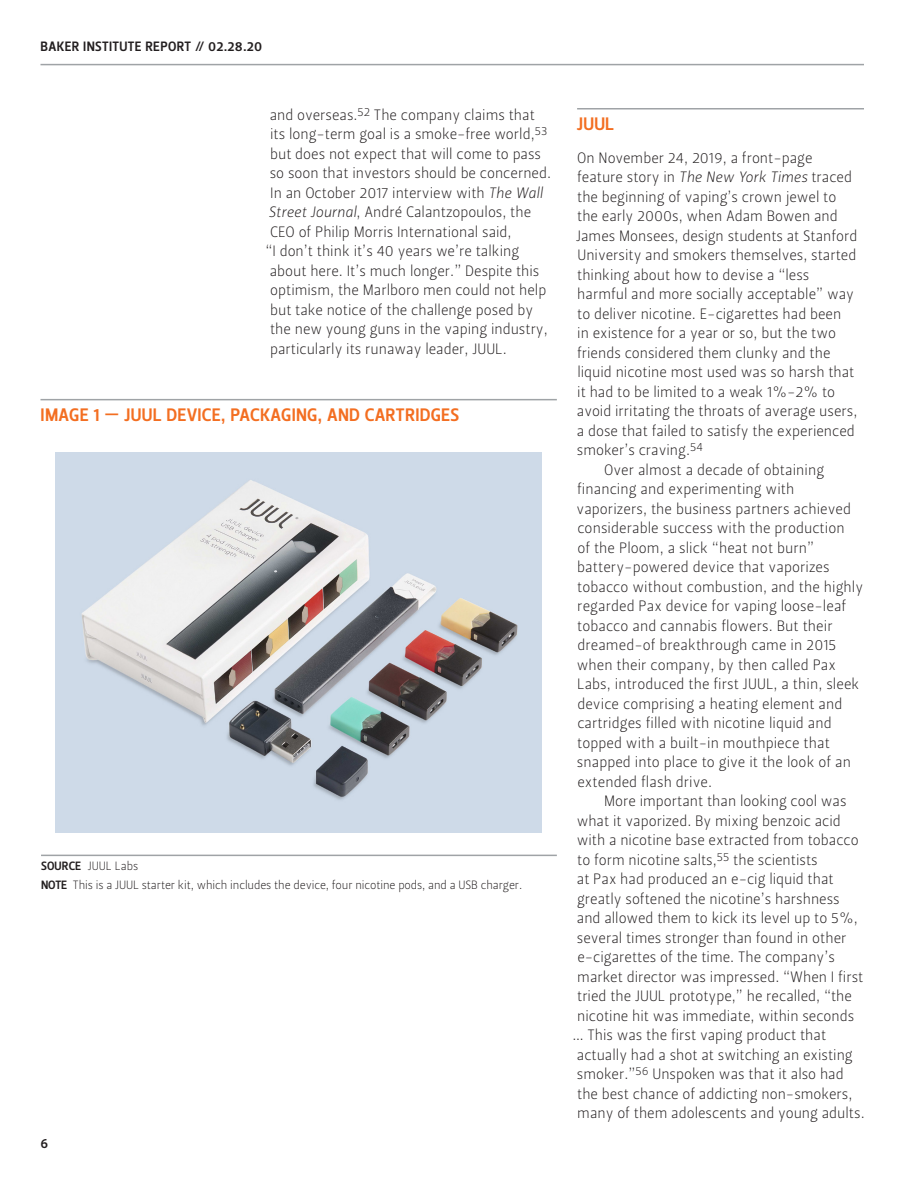
<style>
.page{position:relative;width:918px;height:1188px;background:#fff}
.page>*{position:absolute;margin:0;border:0;box-sizing:border-box;transform-origin:0 0}
.section_head{font:18px "Leitura Sans Grot 3";letter-spacing:.015em;color:#f36e21}
.section_heading{font:18px "Leitura Sans Grot 3";color:#f36e21}
.body_text{font:15px/19.5px "Leitura Sans Grot 1";color:#231f20}
.t1{font:13.5px "Leitura Sans Grot 3";letter-spacing:.025em;color:#231f20}
.Body_text___Hanging{font:12px/19.5px "Leitura Sans Grot 1";letter-spacing:-.01em;color:#231f20}
.s1{font-family:"Leitura Sans Italic 1"}
.s2{font-family:"Leitura Sans Grot 3"}
</style>
<div class="page">
<hr style="left:40px;top:64px;width:824px;height:1px;background:#9fa3a6">
<hr style="left:577px;top:108px;width:287px;height:2px;background:#9fa3a6">
<hr style="left:40px;top:399px;width:517px;height:1px;background:#9fa3a6">
<hr style="left:41px;top:855px;width:516px;height:1px;background:#9fa3a6">
<img style="left:56px;top:452px;width:486px;height:381px">
<p class="t1" style="left:41px;top:39px;width:223px">BAKER INSTITUTE REPORT // 02.28.20</p>
<p class="body_text" style="left:270px;top:105px;width:267px">and overseas.<sup>52</sup> The company claims that</p>
<p class="body_text" style="left:270px;top:124px;width:279px">its long-term goal is a smoke-free world,<sup>53</sup></p>
<p class="body_text" style="left:270px;top:144px;width:273px">but does not expect that will come to pass</p>
<p class="body_text" style="left:270px;top:163px;width:283px">so soon that investors should be concerned.</p>
<p class="body_text" style="left:270px;top:183px;width:274px">In an October 2017 interview with <span class="s1">The Wall</span></p>
<p class="body_text" style="left:269px;top:202px;width:264px"><span class="s1">Street Journal</span>, André Calantzopoulos, the</p>
<p class="body_text" style="left:270px;top:222px;width:243px">CEO of Philip Morris International said,</p>
<p class="body_text" style="left:265px;top:241px;width:255px">“I don’t think it’s 40 years we’re talking</p>
<p class="body_text" style="left:270px;top:261px;width:271px">about here. It’s much longer.” Despite this</p>
<p class="body_text" style="left:270px;top:280px;width:278px">optimism, the Marlboro men could not help</p>
<p class="body_text" style="left:270px;top:300px;width:265px">but take notice of the challenge posed by</p>
<p class="body_text" style="left:270px;top:319px;width:279px">the new young guns in the vaping industry,</p>
<p class="body_text" style="left:270px;top:339px;width:238px">particularly its runaway leader, JUUL.</p>
<p class="section_head" style="left:41px;top:404px;width:420px">IMAGE 1 — JUUL DEVICE, PACKAGING, AND CARTRIDGES</p>
<p class="Body_text___Hanging" style="left:41px;top:856px;width:483px"><span class="s2">SOURCE</span> JUUL Labs<br><span class="s2">NOTE</span> This is a JUUL starter kit, which includes the device, four nicotine pods, and a USB charger.</p>
<p class="t1" style="left:40px;top:1135px;width:9px">6</p>
<p class="section_heading" style="left:577px;top:113px;width:39px">JUUL</p>
<p class="body_text" style="left:576px;top:148px;width:283px">On November 24, 2019, a front-page feature story in <span class="s1">The New York Times</span> traced the beginning of vaping’s crown jewel to the early 2000s, when Adam Bowen and James Monsees, design students at Stanford University and smokers themselves, started thinking about how to devise a “less harmful and more socially acceptable” way to deliver nicotine. E-cigarettes had been<br>in existence for a year or so, but the two friends considered them clunky and the liquid nicotine most used was so harsh that it had to be limited to a weak 1%-2% to avoid irritating the throats of average users, a dose that failed to satisfy the experienced smoker’s craving.<sup>54</sup></p>
<p class="body_text" style="left:576px;top:460px;width:288px;text-indent:28px">Over almost a decade of obtaining financing and experimenting with vaporizers, the business partners achieved considerable success with the production<br>of the Ploom, a slick “heat not burn” battery-powered device that vaporizes tobacco without combustion, and the highly regarded Pax device for vaping loose-leaf tobacco and cannabis flowers. But their dreamed-of breakthrough came in 2015 when their company, by then called Pax Labs, introduced the first JUUL, a thin, sleek device comprising a heating element and cartridges filled with nicotine liquid and topped with a built-in mouthpiece that snapped into place to give it the look of an extended flash drive.</p>
<p class="body_text" style="left:604px;top:792px;width:244px">More important than looking cool was</p>
<p class="body_text" style="left:577px;top:811px;width:266px">what it vaporized. By mixing benzoic acid</p>
<p class="body_text" style="left:577px;top:831px;width:284px">with a nicotine base extracted from tobacco</p>
<p class="body_text" style="left:577px;top:850px;width:242px">to form nicotine salts,<sup>55</sup> the scientists</p>
<p class="body_text" style="left:577px;top:870px;width:258px">at Pax had produced an e-cig liquid that</p>
<p class="body_text" style="left:577px;top:889px;width:264px">greatly softened the nicotine’s harshness</p>
<p class="body_text" style="left:577px;top:909px;width:282px">and allowed them to kick its level up to 5%,</p>
<p class="body_text" style="left:577px;top:928px;width:271px">several times stronger than found in other</p>
<p class="body_text" style="left:577px;top:948px;width:259px">e-cigarettes of the time. The company’s</p>
<p class="body_text" style="left:577px;top:967px;width:288px">market director was impressed. “When I first</p>
<p class="body_text" style="left:577px;top:987px;width:276px">tried the JUUL prototype,” he recalled, “the</p>
<p class="body_text" style="left:577px;top:1006px;width:279px">nicotine hit was immediate, within seconds</p>
<p class="body_text" style="left:572px;top:1026px;width:255px">… This was the first vaping product that</p>
<p class="body_text" style="left:577px;top:1045px;width:277px">actually had a shot at switching an existing</p>
<p class="body_text" style="left:577px;top:1065px;width:268px">smoker.”<sup>56</sup> Unspoken was that it also had</p>
<p class="body_text" style="left:577px;top:1084px;width:277px">the best chance of addicting non-smokers,</p>
<p class="body_text" style="left:577px;top:1104px;width:289px">many of them adolescents and young adults.</p>
</div>
